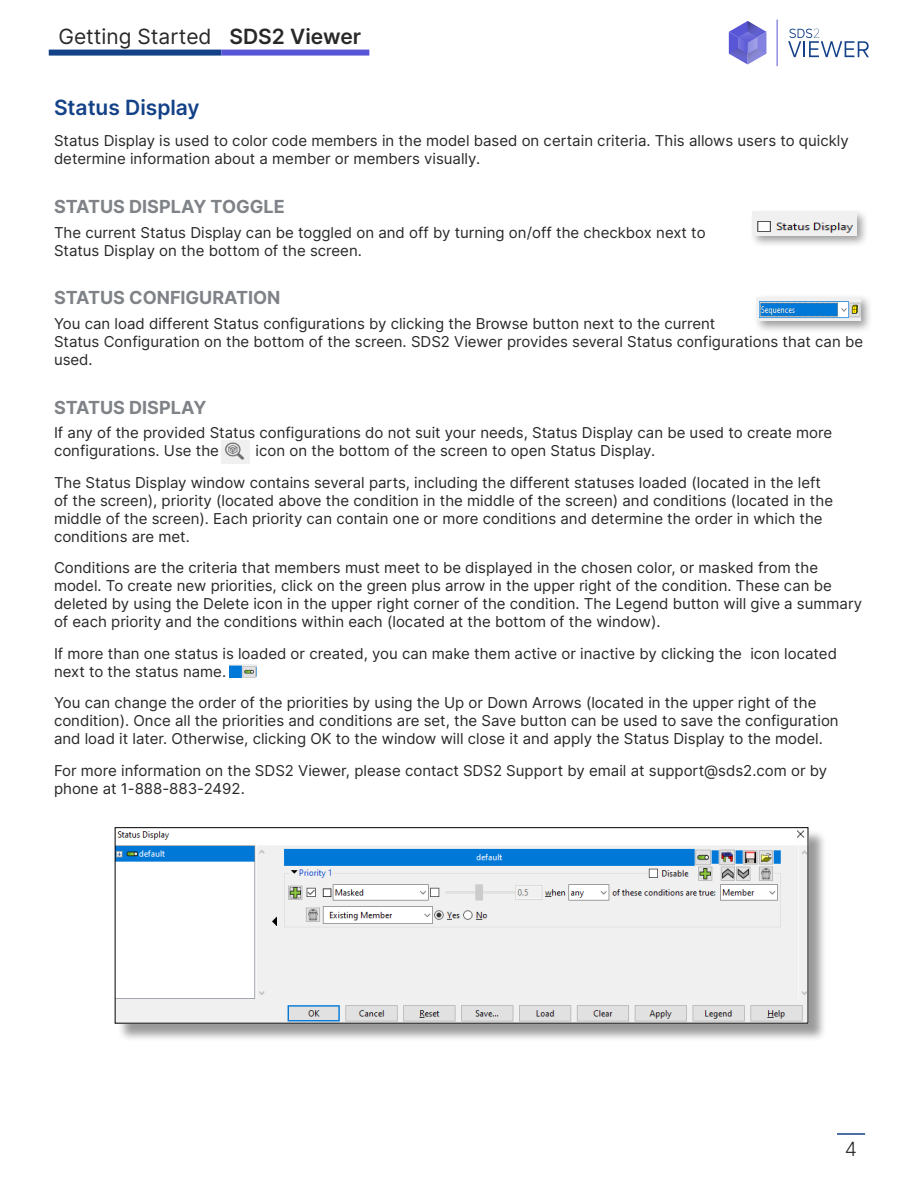
<style>
.page{position:relative;width:918px;height:1188px;background:#fff}
.page>*{position:absolute;margin:0;border:0;box-sizing:border-box;transform-origin:0 0}
.t1{font:21px "Inter";color:#282828}
.Heading_1{font:600 21px "Inter";color:#144288}
.t2{font:300 19.5px "Inter";color:#282828}
.Subhead{font:700 18px "Inter";color:#7f8387}
.t3{font:15px/18px "Inter";color:#282828}
.s1{font-weight:600}
</style>
<div class="page">
<div style="left:49px;top:50px;width:172px;height:6px;background:#144288"></div>
<div style="left:221px;top:50px;width:148px;height:6px;background:#5856d6"></div>
<hr style="left:777px;top:20px;width:1px;height:46px;background:#5856d6">
<svg style="left:729px;top:21px;width:37px;height:43px"></svg>
<svg style="left:788px;top:29px;width:81px;height:28px"></svg>
<hr style="left:837px;top:1133px;width:28px;height:2px;background:#144288">
<div style="left:117px;top:830px;width:710px;height:212px;background:#000;opacity:.4"></div>
<img style="left:117px;top:830px;width:689px;height:192px">
<div style="left:115px;top:827px;width:693px;height:197px;border:1px solid #000"></div>
<div style="left:749px;top:208px;width:120px;height:40px;background:#000;opacity:.4"></div>
<img style="left:753px;top:212px;width:103px;height:23px">
<div style="left:753px;top:294px;width:120px;height:39px;background:#000;opacity:.4"></div>
<img style="left:757px;top:297px;width:103px;height:24px">
<img style="left:222px;top:441px;width:28px;height:22px">
<img style="left:230px;top:665px;width:26px;height:12px">
<h1 class="t1" style="left:58px;top:21px;width:304px">Getting Started <span class="s1">SDS2 Viewer</span></h1>
<p class="Heading_1" style="left:54px;top:92px;width:147px">Status Display</p>
<p class="t3" style="left:54px;top:132px;width:796px">Status Display is used to color code members in the model based on certain criteria. This allows users to quickly determine information about a member or members visually.</p>
<p class="Subhead" style="left:54px;top:193px;width:232px">STATUS DISPLAY TOGGLE</p>
<p class="t3" style="left:54px;top:223px;width:653px">The current Status Display can be toggled on and off by turning on/off the checkbox next to<br>Status Display on the bottom of the screen.</p>
<p class="Subhead" style="left:54px;top:285px;width:228px">STATUS CONFIGURATION</p>
<p class="t3" style="left:54px;top:314px;width:811px">You can load different Status configurations by clicking the Browse button next to the current<br>Status Configuration on the bottom of the screen. SDS2 Viewer provides several Status configurations that can be used.</p>
<p class="Subhead" style="left:54px;top:394px;width:154px">STATUS DISPLAY</p>
<p class="t3" style="left:54px;top:424px;width:780px">If any of the provided Status configurations do not suit your needs, Status Display can be used to create more configurations. Use the</p>
<p class="t3" style="left:256px;top:442px;width:401px">icon on the bottom of the screen to open Status Display.</p>
<p class="t3" style="left:54px;top:473px;width:781px">The Status Display window contains several parts, including the different statuses loaded (located in the left of the screen), priority (located above the condition in the middle of the screen) and conditions (located in the middle of the screen). Each priority can contain one or more conditions and determine the order in which the conditions are met.</p>
<p class="t3" style="left:54px;top:559px;width:810px">Conditions are the criteria that members must meet to be displayed in the chosen color, or masked from the model. To create new priorities, click on the green plus arrow in the upper right of the condition. These can be deleted by using the Delete icon in the upper right corner of the condition. The Legend button will give a summary of each priority and the conditions within each (located at the bottom of the window).</p>
<p class="t3" style="left:54px;top:644px;width:785px">If more than one status is loaded or created, you can make them active or inactive by clicking the icon located next to the status name.</p>
<p class="t3" style="left:54px;top:694px;width:786px">You can change the order of the priorities by using the Up or Down Arrows (located in the upper right of the condition). Once all the priorities and conditions are set, the Save button can be used to save the configuration and load it later. Otherwise, clicking OK to the window will close it and apply the Status Display to the model.</p>
<p class="t3" style="left:54px;top:761px;width:775px">For more information on the SDS2 Viewer, please contact SDS2 Support by email at support@sds2.com or by phone at 1-888-883-2492.</p>
<h2 class="t2" style="left:845px;top:1134px;width:14px">4</h2>
</div>
